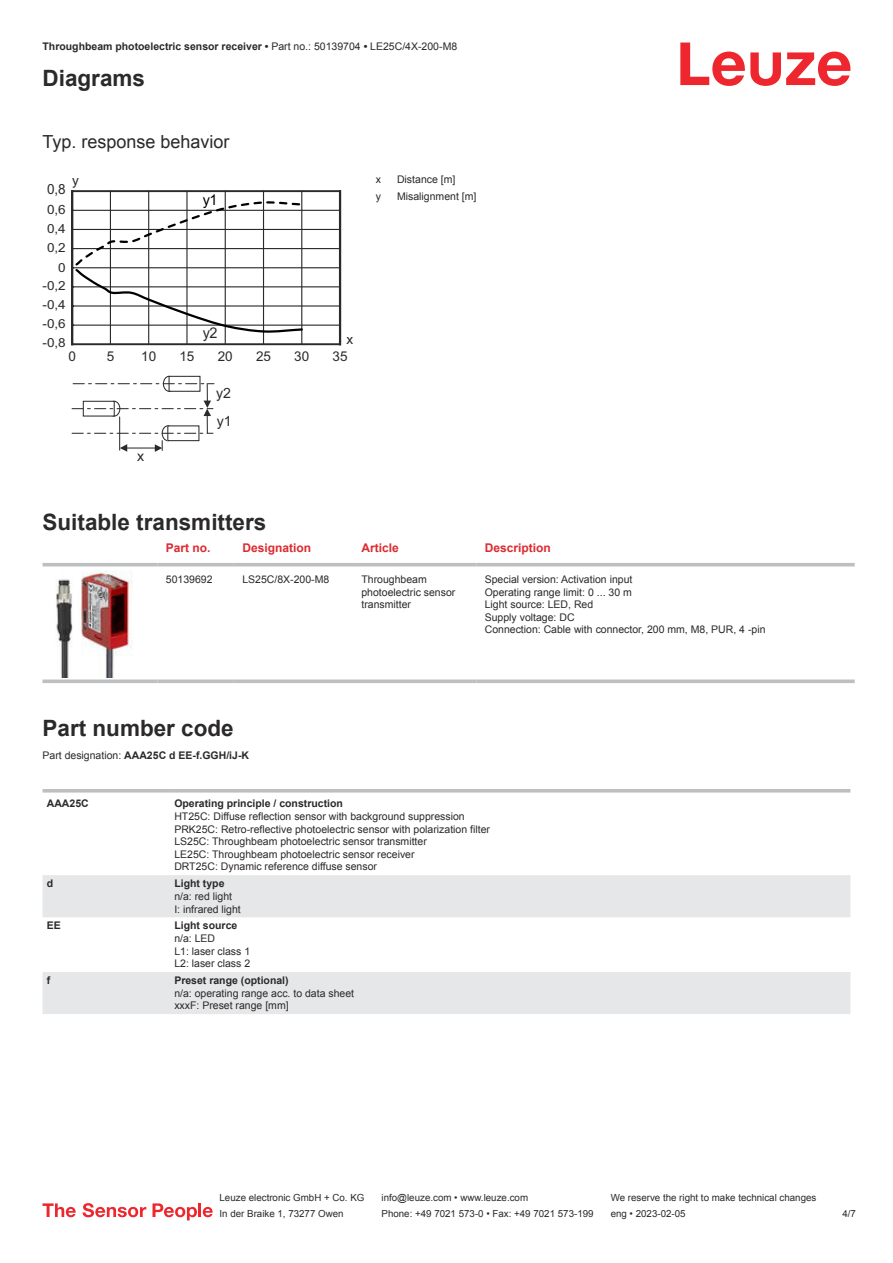
<style>
.page{position:relative;width:893px;height:1263px;background:#fff}
.page>*{position:absolute;margin:0;border:0;box-sizing:border-box;transform-origin:0 0}
.t1{font:700 22.5px "Arial";color:#2b292a}
.t2{font:18px "Arial";color:#2b292a}
.t3{font:14.85px "Arial";color:#2b292a}
.t4{font:14.85px "Arial";color:#000}
.t5{font:14.1px/27.8px "Arial";color:#2b292a}
.t6{font:13.95px "Arial";color:#2b292a;scale:.96 1}
.t7{font:13.5px "Arial";color:#2b292a}
.t8{font:12.75px "Arial";color:#2b292a;scale:1.06 1}
.t9{font:12.45px/19.2px "Arial";color:#2b292a;scale:1.08 1}
.t10{font:700 12px "Arial";color:#db2a30}
.t11{font:10.5px/12.6px "Arial";color:#2b292a}
.t12{font:700 10.5px "Arial";color:#2b292a}
.t13{font:9.75px "Arial";color:#2b292a}
.s1{font-weight:400}
</style>
<div class="page">
<svg style="left:680px;top:43px;width:170px;height:43px"></svg>
<svg style="left:43px;top:566px;width:812px;height:112px"></svg>
<hr style="left:43px;top:563px;width:114px;height:3px;background:#bdbfc1">
<hr style="left:157px;top:563px;width:77px;height:3px;background:#bdbfc1">
<hr style="left:234px;top:563px;width:119px;height:3px;background:#bdbfc1">
<hr style="left:353px;top:563px;width:123px;height:3px;background:#bdbfc1">
<hr style="left:476px;top:563px;width:379px;height:3px;background:#bdbfc1">
<svg style="left:43px;top:679px;width:114px;height:4px"></svg>
<svg style="left:157px;top:679px;width:77px;height:4px"></svg>
<svg style="left:234px;top:679px;width:119px;height:4px"></svg>
<svg style="left:353px;top:679px;width:123px;height:4px"></svg>
<svg style="left:476px;top:679px;width:379px;height:4px;background:#c5c7c9"></svg>
<img style="left:47px;top:571px;width:89px;height:106px">
<svg style="left:43px;top:792px;width:807px;height:1px"></svg>
<svg style="left:43px;top:875px;width:807px;height:139px;fill:#e6e7e9"></svg>
<hr style="left:43px;top:789px;width:127px;height:3px;background:#bdbfc1">
<hr style="left:170px;top:789px;width:680px;height:3px;background:#bdbfc1">
<svg style="left:43px;top:1203px;width:33px;height:14px"></svg>
<svg style="left:83px;top:1203px;width:63px;height:14px"></svg>
<svg style="left:153px;top:1203px;width:44px;height:17px"></svg>
<hr style="left:198px;top:1203px;width:3px;height:14px;background:#ed272d">
<svg style="left:203px;top:1207px;width:10px;height:10px"></svg>
<hr style="left:73px;top:210px;width:267px;height:1px;background:#2b292a">
<hr style="left:73px;top:229px;width:267px;height:1px;background:#2b292a">
<hr style="left:74px;top:248px;width:266px;height:1px;background:#2b292a">
<hr style="left:73px;top:267px;width:267px;height:1px;background:#2b292a">
<hr style="left:73px;top:286px;width:267px;height:1px;background:#2b292a">
<hr style="left:73px;top:305px;width:267px;height:2px;background:#2b292a">
<hr style="left:74px;top:325px;width:266px;height:1px;background:#2b292a">
<div style="left:71px;top:190px;width:270px;height:155px;border:2px solid #2b292a"></div>
<hr style="left:71px;top:191px;width:2px;height:153px;background:#2b292a">
<hr style="left:110px;top:191px;width:1px;height:153px;background:#2b292a">
<hr style="left:148px;top:191px;width:1px;height:153px;background:#2b292a">
<hr style="left:186px;top:191px;width:2px;height:153px;background:#2b292a">
<hr style="left:225px;top:191px;width:1px;height:153px;background:#2b292a">
<hr style="left:263px;top:191px;width:1px;height:153px;background:#2b292a">
<hr style="left:301px;top:191px;width:1px;height:153px;background:#2b292a">
<hr style="left:339px;top:191px;width:2px;height:153px;background:#2b292a">
<div style="left:162px;top:425px;width:12px;height:16px;border:1px solid #2b292a;border-radius:50%"></div>
<div style="left:168px;top:426px;width:31px;height:15px;background:#fff"></div>
<div style="left:167px;top:425px;width:32px;height:16px;border:1px solid #2b292a"></div>
<svg style="left:120px;top:441px;width:43px;height:11px"></svg>
<hr style="left:119px;top:417px;width:1px;height:33px;background:#2b292a">
<div style="left:163px;top:376px;width:12px;height:16px;border:1px solid #2b292a;border-radius:50%"></div>
<div style="left:169px;top:376px;width:31px;height:15px;background:#fff"></div>
<div style="left:169px;top:376px;width:31px;height:16px;border:1px solid #2b292a"></div>
<svg style="left:72px;top:383px;width:142px;height:51px"></svg>
<svg style="left:73px;top:200px;width:231px;height:134px"></svg>
<p class="t12" style="left:43px;top:43px;width:416px">Throughbeam photoelectric sensor receiver • <span class="s1">Part no.: 50139704</span> • <span class="s1">LE25C/4X-200-M8</span></p>
<h1 class="t1" style="left:43px;top:70px;width:104px">Diagrams</h1>
<h2 class="t2" style="left:43px;top:135px;width:189px">Typ. response behavior</h2>
<p class="t7" style="left:72px;top:175px;width:8px">y</p>
<h3 class="t6" style="left:47px;top:184px;width:21px">0,8</h3>
<p class="t8" style="left:47px;top:204px;width:19px">0,6</p>
<p class="t9" style="left:47px;top:220px;width:19px">0,4</p>
<p class="t9" style="left:47px;top:239px;width:19px">0,2</p>
<p class="t9" style="left:58px;top:259px;width:8px">0</p>
<p class="t9" style="left:43px;top:277px;width:23px">-0,2</p>
<p class="t9" style="left:43px;top:296px;width:23px">-0,4</p>
<p class="t9" style="left:43px;top:315px;width:23px">-0,6 -0,8</p>
<h3 class="t4" style="left:203px;top:194px;width:16px">y1</h3>
<h3 class="t3" style="left:203px;top:327px;width:16px">y2</h3>
<p class="t7" style="left:346px;top:334px;width:8px">x</p>
<p class="t7" style="left:68px;top:351px;width:9px">0</p>
<p class="t7" style="left:141px;top:351px;width:17px">10</p>
<p class="t7" style="left:218px;top:351px;width:17px">20</p>
<p class="t7" style="left:294px;top:351px;width:17px">30</p>
<p class="t7" style="left:107px;top:351px;width:9px">5</p>
<p class="t7" style="left:179px;top:351px;width:17px">15</p>
<p class="t7" style="left:256px;top:351px;width:17px">25</p>
<p class="t7" style="left:333px;top:351px;width:17px">35</p>
<h3 class="t5" style="left:216px;top:380px;width:17px">y2 y1</h3>
<h3 class="t5" style="left:137px;top:444px;width:9px">x</h3>
<p class="t11" style="left:376px;top:174px;width:7px">x</p>
<p class="t11" style="left:397px;top:174px;width:60px">Distance [m]</p>
<p class="t11" style="left:376px;top:191px;width:7px">y</p>
<p class="t11" style="left:397px;top:191px;width:81px">Misalignment [m]</p>
<h1 class="t1" style="left:43px;top:514px;width:225px">Suitable transmitters</h1>
<p class="t10" style="left:166px;top:543px;width:46px">Part no.</p>
<p class="t10" style="left:242px;top:543px;width:70px">Designation</p>
<p class="t10" style="left:361px;top:543px;width:39px">Article</p>
<p class="t10" style="left:485px;top:543px;width:68px">Description</p>
<p class="t11" style="left:166px;top:574px;width:48px">50139692</p>
<p class="t11" style="left:242px;top:574px;width:88px">LS25C/8X-200-M8</p>
<p class="t11" style="left:361px;top:574px;width:95px">Throughbeam photoelectric sensor transmitter</p>
<p class="t11" style="left:485px;top:574px;width:282px">Special version: Activation input<br>Operating range limit: 0 ... 30 m<br>Light source: LED, Red<br>Supply voltage: DC<br>Connection: Cable with connector, 200 mm, M8, PUR, 4 -pin</p>
<h1 class="t1" style="left:43px;top:719px;width:193px">Part number code</h1>
<p class="t12" style="left:43px;top:751px;width:208px"><span class="s1">Part designation:</span> AAA25C d EE-f.GGH/iJ-K</p>
<p class="t12" style="left:47px;top:800px;width:43px">AAA25C</p>
<p class="t12" style="left:174px;top:800px;width:170px">Operating principle / construction</p>
<p class="t11" style="left:174px;top:811px;width:317px">HT25C: Diffuse reflection sensor with background suppression PRK25C: Retro-reflective photoelectric sensor with polarization filter LS25C: Throughbeam photoelectric sensor transmitter<br>LE25C: Throughbeam photoelectric sensor receiver<br>DRT25C: Dynamic reference diffuse sensor</p>
<p class="t12" style="left:47px;top:880px;width:8px">d</p>
<p class="t12" style="left:174px;top:880px;width:52px">Light type</p>
<p class="t11" style="left:174px;top:891px;width:68px">n/a: red light<br>I: infrared light</p>
<p class="t12" style="left:47px;top:922px;width:16px">EE</p>
<p class="t12" style="left:174px;top:922px;width:65px">Light source</p>
<p class="t11" style="left:174px;top:933px;width:77px">n/a: LED<br>L1: laser class 1<br>L2: laser class 2</p>
<p class="t12" style="left:47px;top:976px;width:5px">f</p>
<p class="t12" style="left:174px;top:976px;width:116px">Preset range (optional)</p>
<p class="t11" style="left:174px;top:988px;width:181px">n/a: operating range acc. to data sheet xxxF: Preset range [mm]</p>
<p class="t13" style="left:220px;top:1194px;width:146px">Leuze electronic GmbH + Co. KG</p>
<p class="t13" style="left:381px;top:1194px;width:148px">info@leuze.com • www.leuze.com</p>
<p class="t13" style="left:611px;top:1194px;width:207px">We reserve the right to make technical changes</p>
<p class="t13" style="left:220px;top:1210px;width:126px">In der Braike 1, 73277 Owen</p>
<p class="t13" style="left:381px;top:1210px;width:214px">Phone: +49 7021 573-0 • Fax: +49 7021 573-199</p>
<p class="t13" style="left:611px;top:1210px;width:76px">eng • 2023-02-05</p>
<p class="t13" style="left:842px;top:1210px;width:15px">4 /7</p>
</div>
